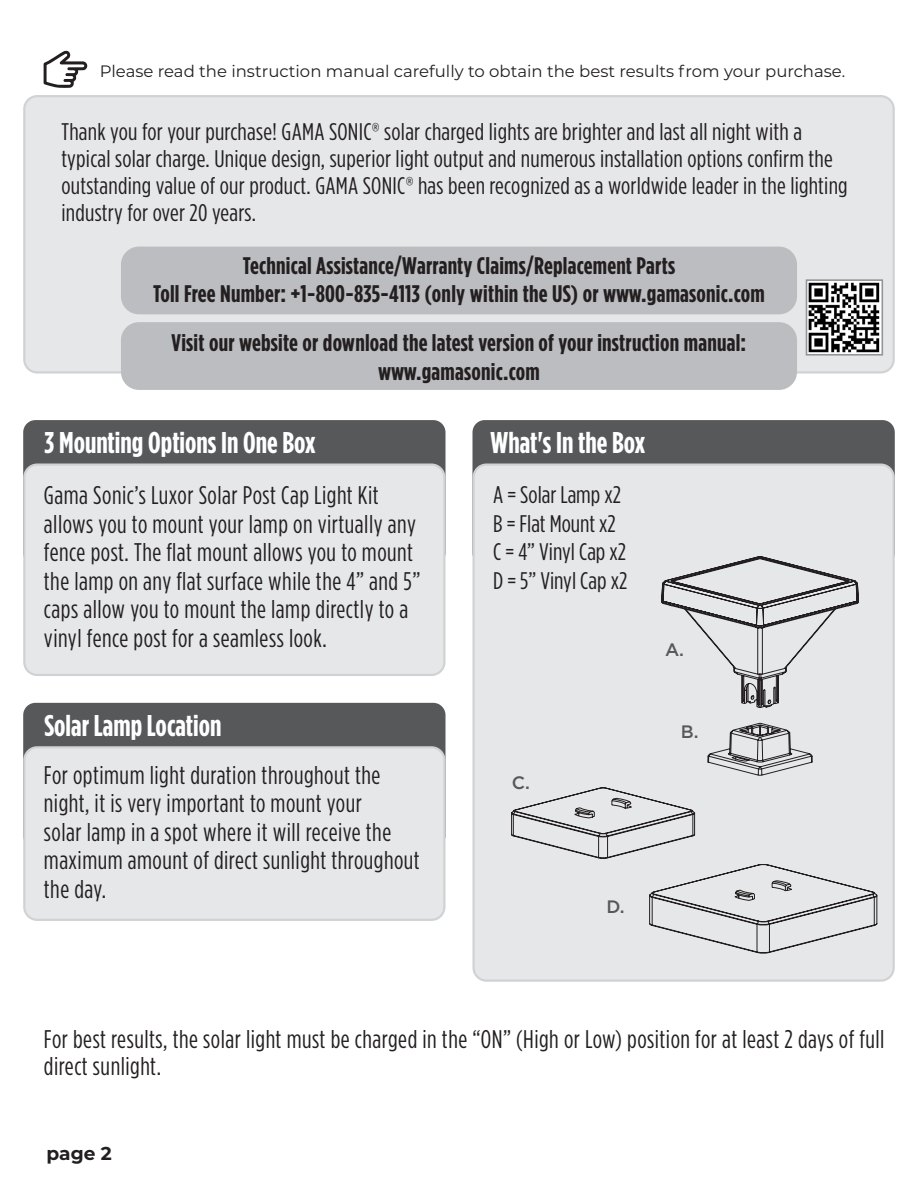
<style>
.page{position:relative;width:918px;height:1188px;background:#fff}
.page>*{position:absolute;margin:0;border:0;box-sizing:border-box;transform-origin:0 0}
.t1{font:700 30px "Gotham Condensed";color:#fff}
.t2{font:25.5px/28.5px "Gotham Condensed";letter-spacing:.02em;color:#231f20}
.t3{font:24px/27px "Gotham Condensed";letter-spacing:.01em;color:#231f20;scale:1.04 1}
.t4{font:700 24px "Gotham Condensed";letter-spacing:.01em;color:#231f20;scale:1.04 1}
.t5{font:700 18.6px "Montserrat";color:#231f20}
.t6{font:500 18px "Gotham";color:#57585a}
.t7{font:16.5px "Montserrat";color:#231f20}
</style>
<div class="page">
<div style="left:472px;top:420px;width:423px;height:145px;background:#57585a;border-radius:12px"></div>
<div style="left:23px;top:420px;width:423px;height:145px;background:#57585a;border-radius:12px"></div>
<div style="left:23px;top:703px;width:423px;height:145px;background:#57585a;border-radius:12px"></div>
<div style="left:474px;top:465px;width:420px;height:516px;background:#e6e7e9;border-radius:13px"></div>
<div style="left:24px;top:465px;width:420px;height:210px;background:#e6e7e9;border-radius:13px"></div>
<div style="left:23px;top:463px;width:422px;height:213px;border:2px solid #d1d2d4;border-radius:13px"></div>
<div style="left:24px;top:747px;width:420px;height:173px;background:#e6e7e9;border-radius:13px"></div>
<div style="left:23px;top:746px;width:422px;height:175px;border:2px solid #d1d2d4;border-radius:13px"></div>
<div style="left:24px;top:96px;width:870px;height:276px;background:#e6e7e9;border-radius:13px"></div>
<svg style="left:44px;top:50px;width:44px;height:38px"></svg>
<svg style="left:661px;top:520px;width:234px;height:254px"></svg>
<svg style="left:511px;top:774px;width:384px;height:197px"></svg>
<div style="left:121px;top:247px;width:676px;height:67px;background:#bcbdc0;border-radius:18px"></div>
<div style="left:121px;top:322px;width:676px;height:68px;background:#bcbdc0;border-radius:18px"></div>
<img style="left:809px;top:282px;width:71px;height:71px">
<div style="left:806px;top:279px;width:77px;height:77px;border:2px solid #939598"></div>
<p class="t7" style="left:100px;top:59px;width:747px">Please read the instruction manual carefully to obtain the best results from your purchase.</p>
<p class="t3" style="left:62px;top:118px;width:757px">Thank you for your purchase! GAMA SONIC® solar charged lights are brighter and last all night with a typical solar charge. Unique design, superior light output and numerous installation options confirm the outstanding value of our product. GAMA SONIC® has been recognized as a worldwide leader in the lighting industry for over 20 years.</p>
<p class="t4" style="left:243px;top:251px;width:417px">Technical Assistance/Warranty Claims/Replacement Parts</p>
<p class="t4" style="left:153px;top:280px;width:590px">Toll Free Number: +1-800-835-4113 (only within the US) or www.gamasonic.com</p>
<p class="t4" style="left:172px;top:329px;width:554px">Visit our website or download the latest version of your instruction manual:</p>
<p class="t4" style="left:378px;top:357px;width:157px">www.gamasonic.com</p>
<p class="t1" style="left:45px;top:425px;width:273px">3 Mounting Options In One Box</p>
<p class="t1" style="left:491px;top:424px;width:156px">What's In the Box</p>
<p class="t2" style="left:44px;top:481px;width:336px">Gama Sonic’s Luxor Solar Post Cap Light Kit</p>
<p class="t2" style="left:44px;top:509px;width:374px">allows you to mount your lamp on virtually any</p>
<p class="t2" style="left:44px;top:538px;width:371px">fence post. The flat mount allows you to mount</p>
<p class="t2" style="left:44px;top:566px;width:378px">the lamp on any flat surface while the 4” and 5” caps allow you to mount the lamp directly to a vinyl fence post for a seamless look.</p>
<p class="t3" style="left:493px;top:481px;width:124px">A = Solar Lamp x2</p>
<p class="t3" style="left:493px;top:510px;width:119px">B = Flat Mount x2</p>
<p class="t3" style="left:493px;top:538px;width:129px">C = 4” Vinyl Cap x2</p>
<p class="t3" style="left:493px;top:567px;width:130px">D = 5” Vinyl Cap x2</p>
<p class="t6" style="left:665px;top:638px;width:21px">A.</p>
<p class="t1" style="left:45px;top:708px;width:178px">Solar Lamp Location</p>
<p class="t2" style="left:44px;top:761px;width:377px">For optimum light duration throughout the night, it is very important to mount your<br>solar lamp in a spot where it will receive the maximum amount of direct sunlight throughout the day.</p>
<p class="t6" style="left:512px;top:771px;width:20px">C.</p>
<p class="t6" style="left:681px;top:720px;width:19px">B.</p>
<p class="t6" style="left:606px;top:895px;width:20px">D.</p>
<p class="t2" style="left:44px;top:1025px;width:842px;line-height:27px">For best results, the solar light must be charged in the “ON” (High or Low) position for at least 2 days of full direct sunlight.</p>
<p class="t5" style="left:47px;top:1140px;width:67px">page 2</p>
</div>
